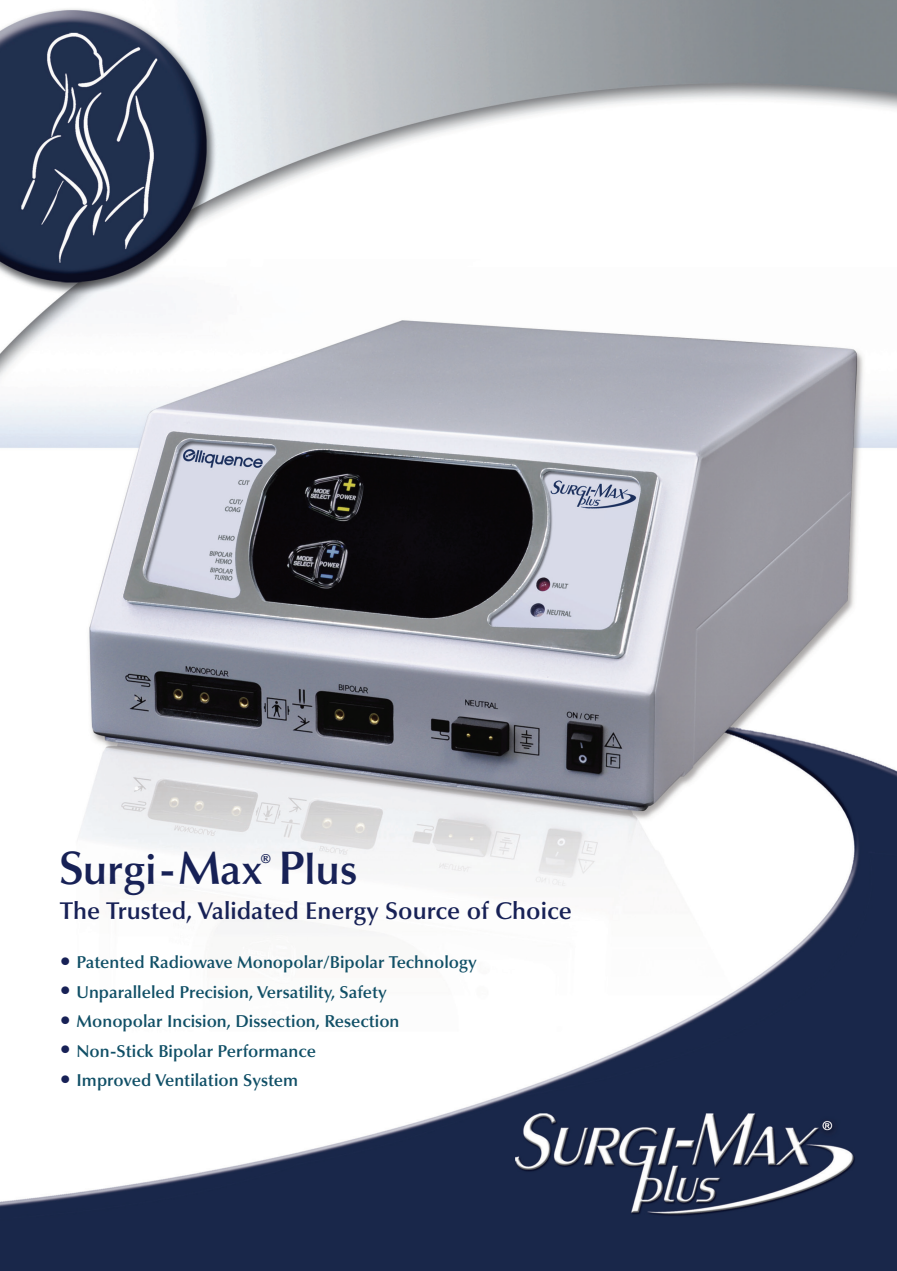
<style>
.page{position:relative;width:897px;height:1271px;background:#fff}
.page>*{position:absolute;margin:0;border:0;box-sizing:border-box;transform-origin:0 0}
.t1{font:600 42.45px "Optima";color:#172156}
.t2{font:600 24.3px "Optima";color:#172156}
.t3{font:600 17.25px "Optima";color:#104f66}
.s1{font-size:47.25px}
.s2{font-size:22.2px;color:#172156}
</style>
<div class="page">
<img style="left:0;top:0;width:896px;height:1271px">
<h1 class="t1" style="left:59px;top:844px;width:300px"><span class="s1">S</span>urgi-<span class="s1">M</span>ax<sup>®</sup> <span class="s1">P</span>lus</h1>
<h2 class="t2" style="left:60px;top:896px;width:513px">The Trusted, Validated Energy Source of Choice</h2>
<p class="t3" style="left:60px;top:952px;width:418px"><span class="s2">•</span> Patented Radiowave Monopolar/Bipolar Technology</p>
<p class="t3" style="left:60px;top:982px;width:328px"><span class="s2">•</span> Unparalleled Precision, Versatility, Safety</p>
<p class="t3" style="left:60px;top:1011px;width:341px"><span class="s2">•</span> Monopolar Incision, Dissection, Resection</p>
<p class="t3" style="left:60px;top:1041px;width:258px"><span class="s2">•</span> Non-Stick Bipolar Performance</p>
<p class="t3" style="left:60px;top:1070px;width:240px"><span class="s2">•</span> Improved Ventilation System</p>
</div>
